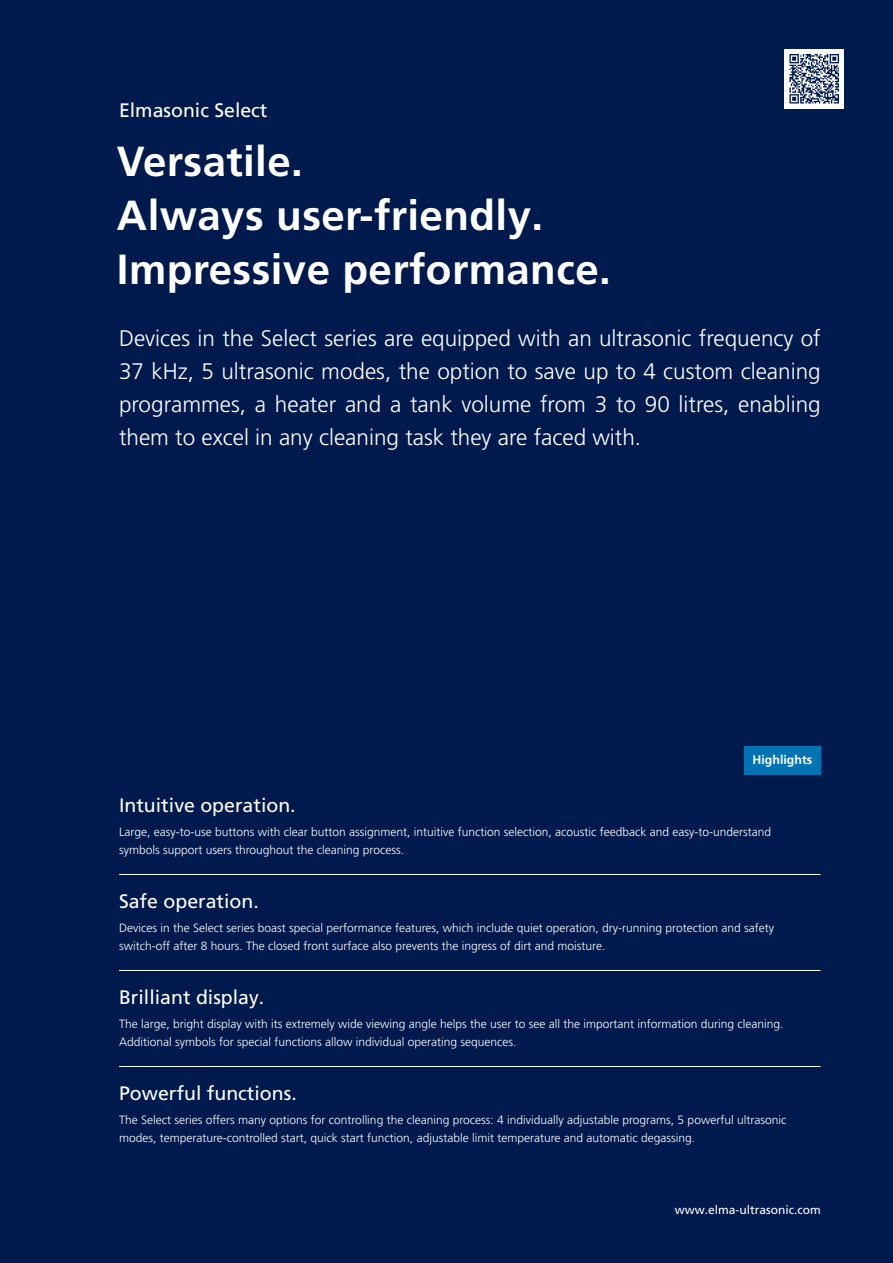
<style>
.page{position:relative;width:893px;height:1263px;background:#001a4d}
.page>*{position:absolute;margin:0;border:0;box-sizing:border-box;transform-origin:0 0}
.t1{font:700 42px/54px "Frutiger LT Pro";letter-spacing:.01em;color:#fff}
.t2{font:300 22.5px/33px "Frutiger LT Pro";color:#fff;text-align:justify}
.t3{font:19.5px "Frutiger LT Pro";color:#fff}
.t4{font:700 12.3px "Frutiger LT Pro";color:#fff}
.t5{font:300 12px/18px "Frutiger LT Pro";color:#fff}
.t6{font:12px "Frutiger LT Pro";color:#fff}
</style>
<div class="page">
<hr style="left:119px;top:874px;width:702px;height:1px;background:#fff">
<hr style="left:119px;top:970px;width:702px;height:1px;background:#fff">
<hr style="left:119px;top:1066px;width:702px;height:1px;background:#fff">
<div style="left:784px;top:49px;width:60px;height:60px;background:#fff"></div>
<div style="left:744px;top:746px;width:77px;height:28px;background:#0073b3"></div>
<svg style="left:789px;top:54px;width:50px;height:50px"></svg>
<h3 class="t3" style="left:119px;top:98px;width:150px">Elmasonic Select</h3>
<h1 class="t1" style="left:117px;top:135px;width:495px">Versatile.<br>Always user-friendly.<br>Impressive performance.</h1>
<p class="t2" style="left:119px;top:322px;width:703px">Devices in the Select series are equipped with an ultrasonic frequency of 37 kHz, 5 ultrasonic modes, the option to save up to 4 custom cleaning programmes, a heater and a tank volume from 3 to 90 litres, enabling them to excel in any cleaning task they are faced with.</p>
<p class="t4" style="left:752px;top:752px;width:61px">Highlights</p>
<h3 class="t3" style="left:119px;top:793px;width:178px">Intuitive operation.</h3>
<p class="t5" style="left:119px;top:823px;width:654px">Large, easy-to-use buttons with clear button assignment, intuitive function selection, acoustic feedback and easy-to-understand symbols support users throughout the cleaning process.</p>
<h3 class="t3" style="left:119px;top:889px;width:141px">Safe operation.</h3>
<p class="t5" style="left:119px;top:919px;width:656px">Devices in the Select series boast special performance features, which include quiet operation, dry-running protection and safety switch-off after 8 hours. The closed front surface also prevents the ingress of dirt and moisture.</p>
<h3 class="t3" style="left:119px;top:985px;width:147px">Brilliant display.</h3>
<p class="t5" style="left:119px;top:1015px;width:666px">The large, bright display with its extremely wide viewing angle helps the user to see all the important information during cleaning.<br>Additional symbols for special functions allow individual operating sequences.</p>
<h3 class="t3" style="left:119px;top:1081px;width:179px">Powerful functions.</h3>
<p class="t5" style="left:119px;top:1111px;width:669px">The Select series offers many options for controlling the cleaning process: 4 individually adjustable programs, 5 powerful ultrasonic modes, temperature-controlled start, quick start function, adjustable limit temperature and automatic degassing.</p>
<p class="t6" style="left:675px;top:1203px;width:148px">www.elma-ultrasonic.com</p>
</div>
